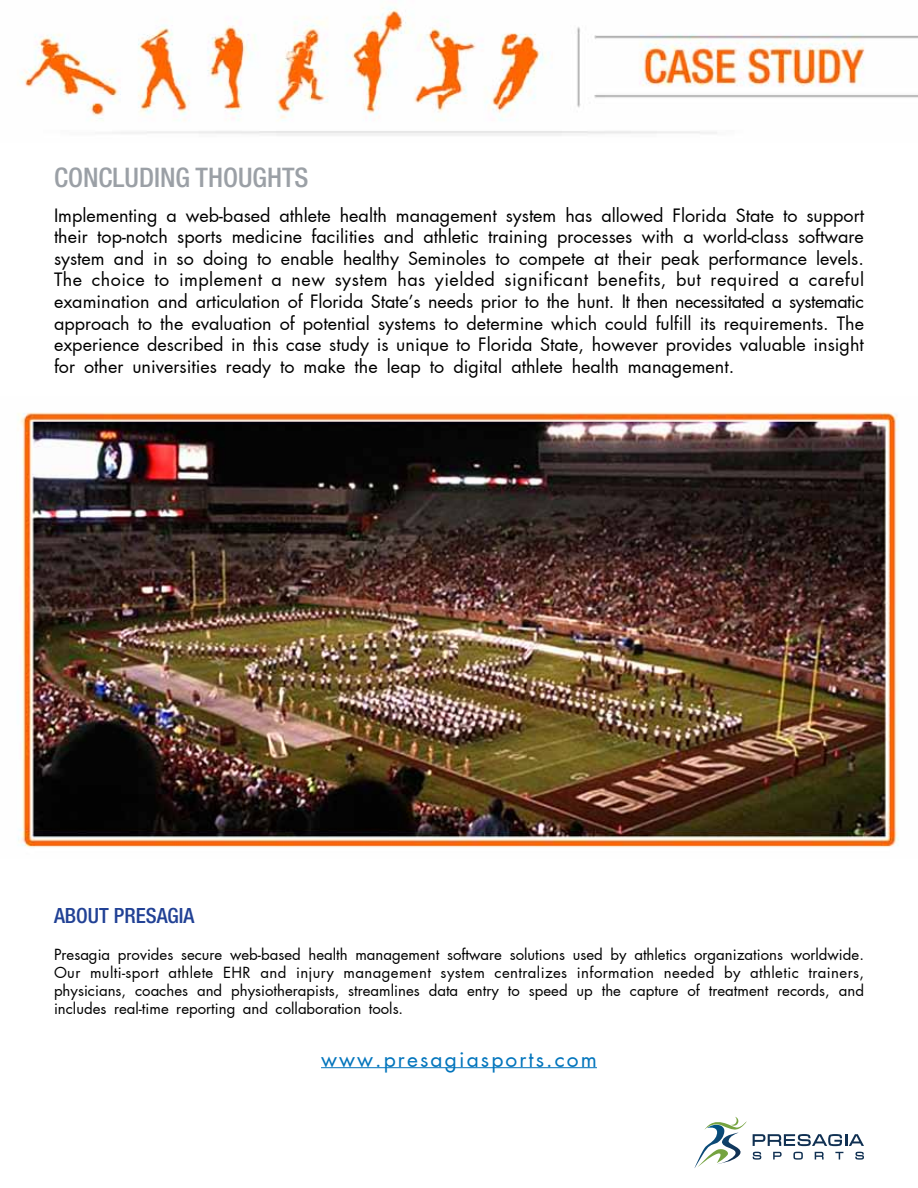
<style>
.page{position:relative;width:918px;height:1188px;background:#fff}
.page>*{position:absolute;margin:0;border:0;box-sizing:border-box;transform-origin:0 0}
.t1{font:500 condensed 27px "Helvetica Neue LT Pro";color:#9ba0a6}
.t2{font:21px "AG Futura";letter-spacing:.1em;color:#0074bc}
.t3{font:500 condensed 21px "Helvetica Neue LT Pro";color:#214195}
.t4{font:18px/21.6px "AG Futura";color:#000;text-align:justify}
.t5{font:15px/18px "AG Futura";color:#000;text-align:justify}
</style>
<div class="page">
<img style="left:20px;top:7px;width:898px;height:129px">
<img style="left:18px;top:412px;width:881px;height:436px">
<svg style="left:695px;top:1116px;width:169px;height:52px"></svg>
<hr style="left:321px;top:1067px;width:276px;height:1px;background:#0074bc">
<h1 class="t1" style="left:54px;top:161px;width:254px">CONCLUDING THOUGHTS</h1>
<p class="t4" style="left:54px;top:204px;width:812px">Implementing a web-based athlete health management system has allowed Florida State to support their top-notch sports medicine facilities and athletic training processes with a world-class software system and in so doing to enable healthy Seminoles to compete at their peak performance levels.<br>The choice to implement a new system has yielded significant benefits, but required a careful examination and articulation of Florida State’s needs prior to the hunt. It then necessitated a systematic approach to the evaluation of potential systems to determine which could fulfill its requirements. The experience described in this case study is unique to Florida State, however provides valuable insight for other universities ready to make the leap to digital athlete health management.</p>
<p class="t3" style="left:54px;top:903px;width:142px">ABOUT PRESAGIA</p>
<p class="t5" style="left:54px;top:945px;width:812px">Presagia provides secure web-based health management software solutions used by athletics organizations worldwide.<br>Our multi-sport athlete EHR and injury management system centralizes information needed by athletic trainers, physicians, coaches and physiotherapists, streamlines data entry to speed up the capture of treatment records, and includes real-time reporting and collaboration tools.</p>
<p class="t2" style="left:321px;top:1046px;width:277px">www.presagiasports.com</p>
</div>
